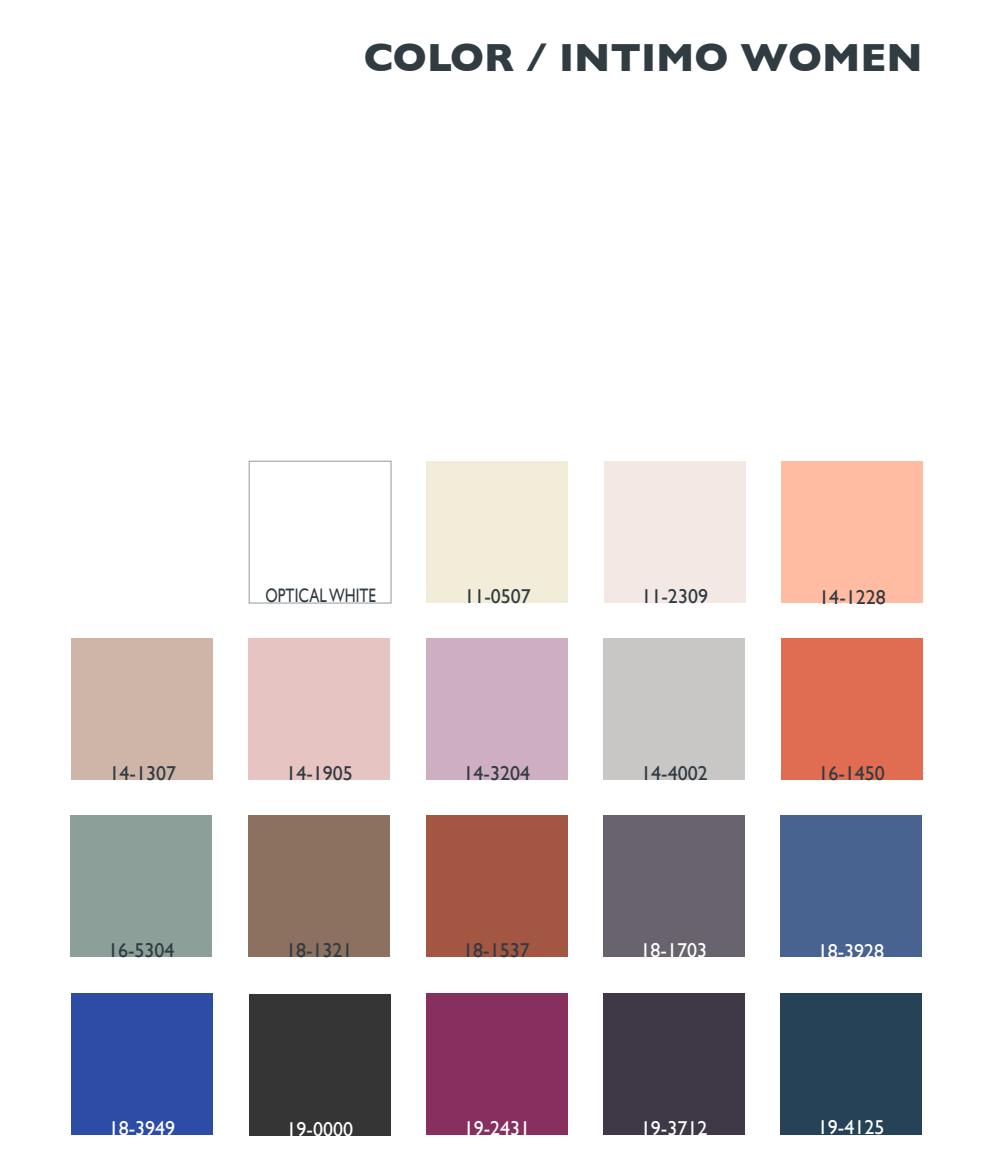
<style>
.page{position:relative;width:993px;height:1170px;background:#fff}
.page>*{position:absolute;margin:0;border:0;box-sizing:border-box;transform-origin:0 0}
.t1{font:700 40px "Gill Sans";color:#303b42}
.t2{font:20px "Gill Sans";color:#303b42}
.t3{font:20px "Gill Sans";color:#fff}
.t4{font:19.5px "Gill Sans";color:#303b42;scale:.77 1}
</style>
<div class="page">
<div style="left:249px;top:461px;width:142px;height:142px;border:1px solid #8e9aa1"></div>
<div style="left:426px;top:461px;width:142px;height:142px;background:#f2edd8"></div>
<div style="left:603px;top:461px;width:142px;height:142px;background:#f4e8e5"></div>
<div style="left:780px;top:461px;width:142px;height:141px;background:#ffbca3"></div>
<div style="left:71px;top:638px;width:142px;height:142px;background:#ceb5a8"></div>
<div style="left:248px;top:638px;width:142px;height:142px;background:#e5c4c1"></div>
<div style="left:425px;top:638px;width:142px;height:142px;background:#ceafc1"></div>
<div style="left:603px;top:638px;width:142px;height:142px;background:#c9c6c6"></div>
<div style="left:780px;top:638px;width:142px;height:142px;background:#e06d51"></div>
<div style="left:248px;top:815px;width:142px;height:142px;background:#8c7060"></div>
<div style="left:425px;top:815px;width:142px;height:142px;background:#a35642"></div>
<div style="left:602px;top:815px;width:142px;height:142px;background:#68636d"></div>
<div style="left:779px;top:815px;width:142px;height:142px;background:#496391"></div>
<div style="left:71px;top:993px;width:142px;height:141px;background:#2d4ca5"></div>
<div style="left:249px;top:993px;width:141px;height:142px;background:#353535"></div>
<div style="left:426px;top:993px;width:141px;height:142px;background:#873060"></div>
<div style="left:603px;top:993px;width:141px;height:142px;background:#3f3847"></div>
<div style="left:779px;top:992px;width:142px;height:142px;background:#264256"></div>
<div style="left:70px;top:815px;width:142px;height:142px;background:#8ca099"></div>
<h1 class="t1" style="left:363px;top:34px;width:560px">COLOR / INTIMO WOMEN</h1>
<p class="t4" style="left:265px;top:584px;width:145px">OPTICAL WHITE</p>
<p class="t2" style="left:464px;top:584px;width:68px">11-0507</p>
<p class="t2" style="left:641px;top:584px;width:68px">11-2309</p>
<p class="t2" style="left:819px;top:585px;width:68px">14-1228</p>
<p class="t2" style="left:109px;top:761px;width:68px">14-1307</p>
<p class="t2" style="left:463px;top:761px;width:68px">14-3204</p>
<p class="t2" style="left:286px;top:761px;width:68px">14-1905</p>
<p class="t2" style="left:641px;top:761px;width:68px">14-4002</p>
<p class="t2" style="left:818px;top:761px;width:68px">16-1450</p>
<p class="t2" style="left:108px;top:938px;width:68px">16-5304</p>
<p class="t3" style="left:109px;top:1116px;width:68px">18-3949</p>
<p class="t2" style="left:286px;top:938px;width:68px">18-1321</p>
<p class="t2" style="left:463px;top:938px;width:68px">18-1537</p>
<p class="t3" style="left:640px;top:938px;width:68px">18-1703</p>
<p class="t3" style="left:817px;top:938px;width:68px">18-3928</p>
<p class="t3" style="left:286px;top:1117px;width:68px">19-0000</p>
<p class="t3" style="left:463px;top:1116px;width:68px">19-2431</p>
<p class="t3" style="left:640px;top:1116px;width:68px">19-3712</p>
<p class="t3" style="left:817px;top:1115px;width:68px">19-4125</p>
</div>
